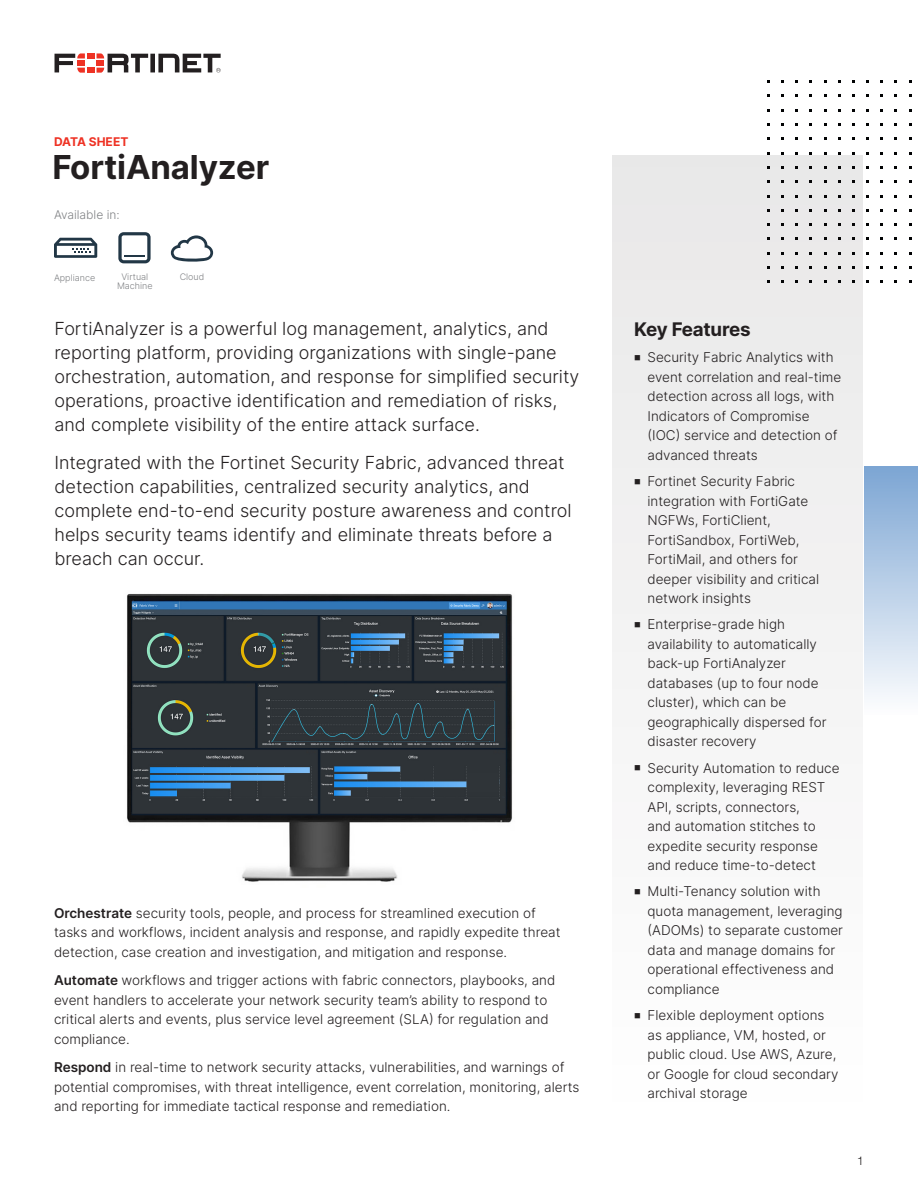
<style>
.page{position:relative;width:918px;height:1188px;background:#fff}
.page>*{position:absolute;margin:0;border:0;box-sizing:border-box;transform-origin:0 0}
.Product_Title{font:700 33px "Inter";letter-spacing:-.005em;color:#231f20}
.Sidebar_Header{font:700 18.75px "Inter";letter-spacing:-.01em;color:#231f20}
.Product_Intro{font:300 18px/24px "Inter";color:#231f20}
.Front_Page_Body{font:300 13.5px/19.5px "Inter";color:#231f20}
.Page_Header_-_Body{font:300 12px "Inter";color:#808285}
.Page_Header_-_Body-2{font:700 12px "Inter";color:#ee3224}
.t1{font:300 12px "Helvetica Neue LT Pro";color:#231f20}
.Page_Header_-_Body-3{font:300 9px/9px "Inter";color:#808285;text-align:center}
.s1{font-weight:600}
</style>
<div class="page">
<svg style="left:55px;top:53px;width:166px;height:20px"></svg>
<div style="left:864px;top:467px;width:54px;height:248px;background:linear-gradient(to bottom,#7ca6d3,#fdfdfe)"></div>
<div style="left:613px;top:156px;width:250px;height:957px;background:#f3f3f3"></div>
<svg style="left:54px;top:238px;width:43px;height:20px"></svg>
<svg style="left:118px;top:232px;width:33px;height:31px"></svg>
<hr style="left:124px;top:255px;width:21px;height:2px;background:#223746">
<img style="left:127px;top:593px;width:386px;height:289px">
<svg style="left:171px;top:235px;width:42px;height:27px"></svg>
<p class="Page_Header_-_Body-2" style="left:54px;top:133px;width:76px">DATA SHEET</p>
<p class="Product_Title" style="left:52px;top:143px;width:218px">FortiAnalyzer</p>
<p class="Page_Header_-_Body" style="left:54px;top:206px;width:67px">Available in:</p>
<p class="Page_Header_-_Body-3" style="left:54px;top:273px;width:43px">Appliance</p>
<p class="Page_Header_-_Body-3" style="left:117px;top:272px;width:37px">Virtual<br>Machine</p>
<p class="Page_Header_-_Body-3" style="left:180px;top:272px;width:26px">Cloud</p>
<p class="Product_Intro" style="left:55px;top:316px;width:526px">FortiAnalyzer is a powerful log management, analytics, and reporting platform, providing organizations with single-pane orchestration, automation, and response for simplified security operations, proactive identification and remediation of risks, and complete visibility of the entire attack surface.</p>
<p class="Product_Intro" style="left:55px;top:450px;width:519px">Integrated with the Fortinet Security Fabric, advanced threat detection capabilities, centralized security analytics, and complete end-to-end security posture awareness and control helps security teams identify and eliminate threats before a breach can occur.</p>
<p class="Front_Page_Body" style="left:54px;top:903px;width:508px"><span class="s1">Orchestrate</span> security tools, people, and process for streamlined execution of tasks and workflows, incident analysis and response, and rapidly expedite threat detection, case creation and investigation, and mitigation and response.</p>
<p class="Front_Page_Body" style="left:54px;top:970px;width:503px"><span class="s1">Automate</span> workflows and trigger actions with fabric connectors, playbooks, and event handlers to accelerate your network security team’s ability to respond to critical alerts and events, plus service level agreement (SLA) for regulation and compliance.</p>
<p class="Front_Page_Body" style="left:54px;top:1057px;width:527px"><span class="s1">Respond</span> in real-time to network security attacks, vulnerabilities, and warnings of potential compromises, with threat intelligence, event correlation, monitoring, alerts and reporting for immediate tactical response and remediation.</p>
<p class="Sidebar_Header" style="left:634px;top:316px;width:118px">Key Features</p>
<p class="Front_Page_Body" style="left:648px;top:347px;width:195px;text-indent:-14px">■ Security Fabric Analytics with event correlation and real-time detection across all logs, with<br>Indicators of Compromise (IOC) service and detection of advanced threats</p>
<p class="Front_Page_Body" style="left:648px;top:471px;width:173px;text-indent:-14px">■ Fortinet Security Fabric integration with FortiGate<br>NGFWs, FortiClient,<br>FortiSandbox, FortiWeb,<br>FortiMail, and others for deeper visibility and critical network insights</p>
<p class="Front_Page_Body" style="left:648px;top:614px;width:180px;text-indent:-14px">■ Enterprise-grade high availability to automatically back-up FortiAnalyzer databases (up to four node cluster), which can be geographically dispersed for disaster recovery</p>
<p class="Front_Page_Body" style="left:648px;top:758px;width:193px;text-indent:-14px">■ Security Automation to reduce complexity, leveraging REST<br>API, scripts, connectors,<br>and automation stitches to expedite security response and reduce time-to-detect</p>
<p class="Front_Page_Body" style="left:648px;top:881px;width:197px;text-indent:-14px">■ Multi-Tenancy solution with quota management, leveraging (ADOMs) to separate customer data and manage domains for operational effectiveness and compliance</p>
<p class="Front_Page_Body" style="left:648px;top:1005px;width:193px;text-indent:-14px">■ Flexible deployment options as appliance, VM, hosted, or public cloud. Use AWS, Azure, or Google for cloud secondary archival storage</p>
<p class="t1" style="left:857px;top:1154px;width:8px">1</p>
</div>
